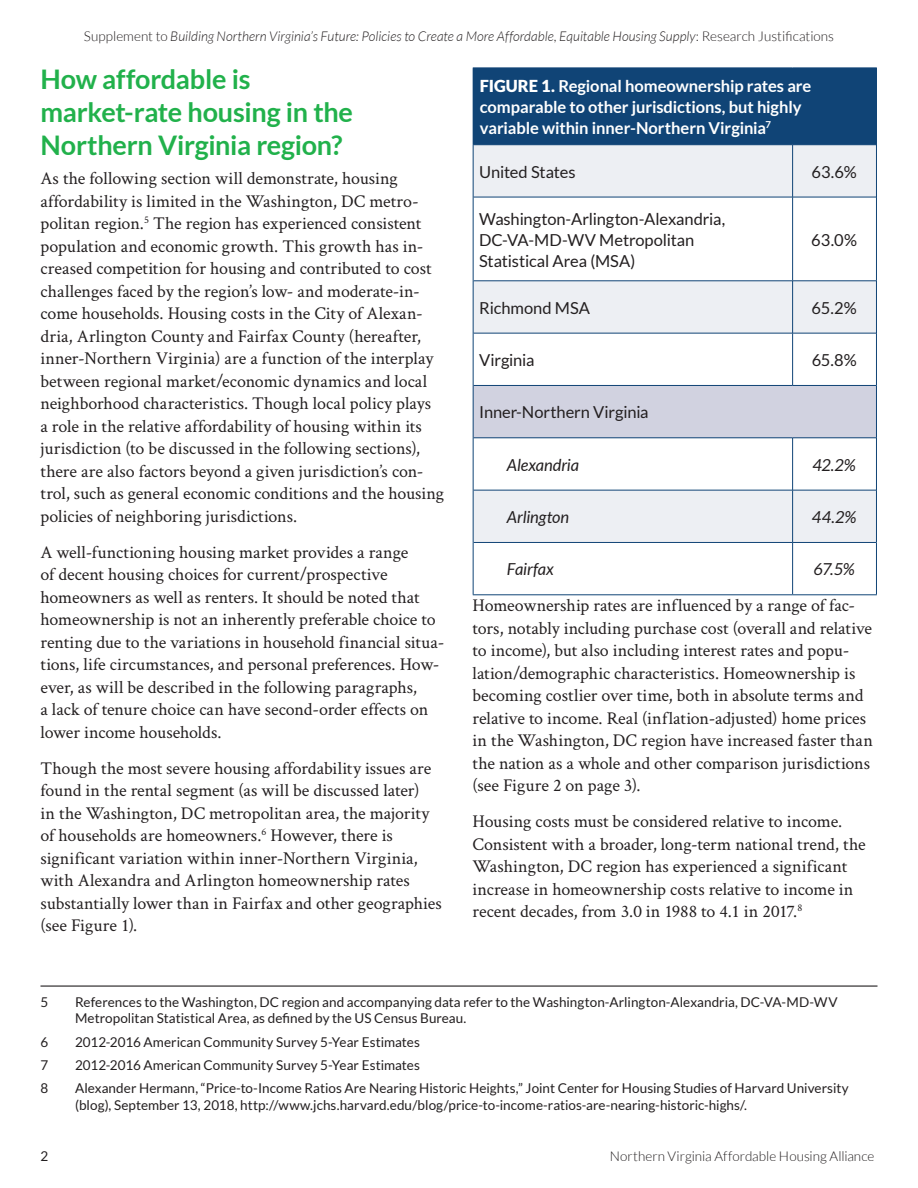
<style>
.page{position:relative;width:918px;height:1188px;background:#fff}
.page>*{position:absolute;margin:0;border:0;box-sizing:border-box;transform-origin:0 0}
.Head_-_Section{font:700 27px/33px "Lato";letter-spacing:-.01em;color:#21b14b}
.Text_-_Main{font:18px/22.5px "Crimson Text";color:#231f20}
.Chart_-_text{font:16.5px/21px "Lato";letter-spacing:-.005em;color:#231f20}
.Chart_-_Header{font:700 16.5px/21px "Lato";letter-spacing:-.005em;color:#fff}
.Chart_-_text-2{font:italic 16.5px "Lato";letter-spacing:-.01em;color:#231f20}
.Footnote_-_Main{font:13.5px/16.5px "Lato";color:#231f20}
.Footnote_-_Lead{font:13.5px/16.5px "Lato";color:#231f20}
.t1{font:italic 300 13.5px "Lato";color:#231f20}
.t2{font:300 13.5px "Lato";color:#231f20}
.s1{font-style:normal}
.s2{font-weight:900}
</style>
<div class="page">
<hr style="left:40px;top:986px;width:838px;height:1px;background:#231f20">
<div style="left:473px;top:68px;width:403px;height:77px;background:#104476"></div>
<svg style="left:474px;top:145px;width:402px;height:397px"></svg>
<div style="left:473px;top:385px;width:403px;height:53px;background:#d1d2e0"></div>
<hr style="left:876px;top:68px;width:1px;height:77px;background:#104476">
<hr style="left:473px;top:145px;width:1px;height:52px;background:#104476">
<hr style="left:876px;top:145px;width:1px;height:52px;background:#104476">
<hr style="left:473px;top:197px;width:1px;height:84px;background:#104476">
<hr style="left:876px;top:197px;width:1px;height:84px;background:#104476">
<hr style="left:473px;top:281px;width:1px;height:52px;background:#104476">
<hr style="left:876px;top:281px;width:1px;height:52px;background:#104476">
<hr style="left:473px;top:333px;width:1px;height:52px;background:#104476">
<hr style="left:876px;top:333px;width:1px;height:52px;background:#104476">
<hr style="left:473px;top:385px;width:1px;height:53px;background:#104476">
<hr style="left:876px;top:385px;width:1px;height:53px;background:#104476">
<hr style="left:473px;top:438px;width:1px;height:52px;background:#104476">
<hr style="left:876px;top:438px;width:1px;height:52px;background:#104476">
<hr style="left:473px;top:490px;width:1px;height:52px;background:#104476">
<hr style="left:876px;top:490px;width:1px;height:52px;background:#104476">
<hr style="left:473px;top:542px;width:1px;height:52px;background:#104476">
<hr style="left:876px;top:542px;width:1px;height:52px;background:#104476">
<hr style="left:473px;top:594px;width:320px;height:1px;background:#104476">
<hr style="left:793px;top:594px;width:84px;height:1px;background:#104476">
<hr style="left:792px;top:145px;width:1px;height:52px;background:#104476">
<hr style="left:474px;top:197px;width:319px;height:1px;background:#104476">
<hr style="left:793px;top:197px;width:83px;height:1px;background:#104476">
<hr style="left:792px;top:197px;width:1px;height:84px;background:#104476">
<hr style="left:474px;top:281px;width:319px;height:1px;background:#104476">
<hr style="left:793px;top:281px;width:83px;height:1px;background:#104476">
<hr style="left:792px;top:281px;width:1px;height:52px;background:#104476">
<hr style="left:474px;top:333px;width:319px;height:1px;background:#104476">
<hr style="left:793px;top:333px;width:83px;height:1px;background:#104476">
<hr style="left:792px;top:333px;width:1px;height:52px;background:#104476">
<hr style="left:474px;top:385px;width:319px;height:1px;background:#104476">
<hr style="left:793px;top:385px;width:83px;height:1px;background:#104476">
<hr style="left:474px;top:438px;width:319px;height:1px;background:#104476">
<hr style="left:793px;top:438px;width:83px;height:1px;background:#104476">
<hr style="left:792px;top:438px;width:1px;height:52px;background:#104476">
<hr style="left:474px;top:490px;width:319px;height:1px;background:#104476">
<hr style="left:793px;top:490px;width:83px;height:1px;background:#104476">
<hr style="left:792px;top:490px;width:1px;height:52px;background:#104476">
<hr style="left:474px;top:542px;width:319px;height:1px;background:#104476">
<hr style="left:793px;top:542px;width:83px;height:1px;background:#104476">
<hr style="left:792px;top:543px;width:1px;height:51px;background:#104476">
<p class="t1" style="left:84px;top:28px;width:752px"><span class="s1">Supplement to</span> Building Northern Virginia’s Future: Policies to Create a More Affordable, Equitable Housing Supply<span class="s1">: Research Justifications</span></p>
<p class="Head_-_Section" style="left:40px;top:63px;width:314px">How affordable is market-rate housing in the<br>Northern Virginia region?</p>
<p class="Text_-_Main" style="left:40px;top:167px;width:405px">As the following section will demonstrate, housing affordability is limited in the Washington, DC metro&shy;politan region.<sup>5</sup> The region has experienced consistent population and economic growth. This growth has in&shy;creased competition for housing and contributed to cost challenges faced by the region’s low- and moderate-in&shy;come households. Housing costs in the City of Alexan&shy;dria, Arlington County and Fairfax County (hereafter, inner-Northern Virginia) are a function of the interplay between regional market/economic dynamics and local neighborhood characteristics. Though local policy plays<br>a role in the relative affordability of housing within its jurisdiction (to be discussed in the following sections), there are also factors beyond a given jurisdiction’s con&shy;trol, such as general economic conditions and the housing policies of neighboring jurisdictions.</p>
<p class="Text_-_Main" style="left:41px;top:540px;width:405px">A well-functioning housing market provides a range<br>of decent housing choices for current/prospective homeowners as well as renters. It should be noted that homeownership is not an inherently preferable choice to renting due to the variations in household financial situa&shy;tions, life circumstances, and personal preferences. How&shy;ever, as will be described in the following paragraphs,<br>a lack of tenure choice can have second-order effects on lower income households.</p>
<p class="Text_-_Main" style="left:41px;top:756px;width:403px">Though the most severe housing affordability issues are found in the rental segment (as will be discussed later)<br>in the Washington, DC metropolitan area, the majority of households are homeowners.<sup>6</sup> However, there is significant variation within inner-Northern Virginia, with Alexandra and Arlington homeownership rates substantially lower than in Fairfax and other geographies (see Figure 1).</p>
<p class="Chart_-_Header" style="left:480px;top:75px;width:333px"><span class="s2">FIGURE 1.</span> Regional homeownership rates are comparable to other jurisdictions, but highly variable within inner-Northern Virginia<sup>7</sup></p>
<p class="Chart_-_text" style="left:479px;top:161px;width:98px">United States</p>
<p class="Chart_-_text" style="left:812px;top:161px;width:47px">63.6%</p>
<p class="Chart_-_text" style="left:479px;top:208px;width:248px">Washington-Arlington-Alexandria,<br>DC-VA-MD-WV Metropolitan<br>Statistical Area (MSA)</p>
<p class="Chart_-_text" style="left:811px;top:229px;width:47px">63.0%</p>
<p class="Chart_-_text" style="left:479px;top:297px;width:112px">Richmond MSA</p>
<p class="Chart_-_text" style="left:812px;top:297px;width:47px">65.2%</p>
<p class="Chart_-_text" style="left:479px;top:349px;width:57px">Virginia</p>
<p class="Chart_-_text" style="left:812px;top:349px;width:46px">65.8%</p>
<p class="Chart_-_text" style="left:479px;top:402px;width:171px">Inner-Northern Virginia</p>
<p class="Chart_-_text-2" style="left:507px;top:455px;width:74px">Alexandria</p>
<p class="Chart_-_text-2" style="left:812px;top:455px;width:45px">42.2%</p>
<p class="Chart_-_text-2" style="left:507px;top:508px;width:64px">Arlington</p>
<p class="Chart_-_text-2" style="left:812px;top:508px;width:46px">44.2%</p>
<p class="Chart_-_text-2" style="left:507px;top:560px;width:48px">Fairfax</p>
<p class="Chart_-_text-2" style="left:814px;top:560px;width:43px">67.5%</p>
<p class="Text_-_Main" style="left:473px;top:593px;width:402px">Homeownership rates are influenced by a range of fac&shy;tors, notably including purchase cost (overall and relative to income), but also including interest rates and popu&shy;lation/demographic characteristics. Homeownership is becoming costlier over time, both in absolute terms and relative to income. Real (inflation-adjusted) home prices in the Washington, DC region have increased faster than the nation as a whole and other comparison jurisdictions (see Figure 2 on page 3).</p>
<p class="Text_-_Main" style="left:473px;top:809px;width:395px">Housing costs must be considered relative to income.<br>Consistent with a broader, long-term national trend, the Washington, DC region has experienced a significant increase in homeownership costs relative to income in recent decades, from 3.0 in 1988 to 4.1 in 2017.<sup>8</sup></p>
<p class="Footnote_-_Lead" style="left:40px;top:994px;width:9px">5</p>
<p class="Footnote_-_Lead" style="left:75px;top:994px;width:764px">References to the Washington, DC region and accompanying data refer to the Washington-Arlington-Alexandria, DC-VA-MD-WV<br>Metropolitan Statistical Area, as defined by the US Census Bureau.</p>
<p class="Footnote_-_Main" style="left:40px;top:1033px;width:9px">6</p>
<p class="Footnote_-_Main" style="left:75px;top:1033px;width:346px">2012-2016 American Community Survey 5-Year Estimates</p>
<p class="Footnote_-_Main" style="left:40px;top:1057px;width:9px">7</p>
<p class="Footnote_-_Main" style="left:75px;top:1057px;width:346px">2012-2016 American Community Survey 5-Year Estimates</p>
<p class="Footnote_-_Main" style="left:40px;top:1080px;width:9px">8</p>
<p class="Footnote_-_Main" style="left:75px;top:1080px;width:775px">Alexander Hermann, “Price-to-Income Ratios Are Nearing Historic Heights,” Joint Center for Housing Studies of Harvard University (blog), September 13, 2018, http://www.jchs.harvard.edu/blog/price-to-income-ratios-are-nearing-historic-highs/.</p>
<p class="Footnote_-_Main" style="left:40px;top:1148px;width:9px">2</p>
<p class="t2" style="left:610px;top:1149px;width:266px">Northern Virginia Affordable Housing Alliance</p>
</div>
